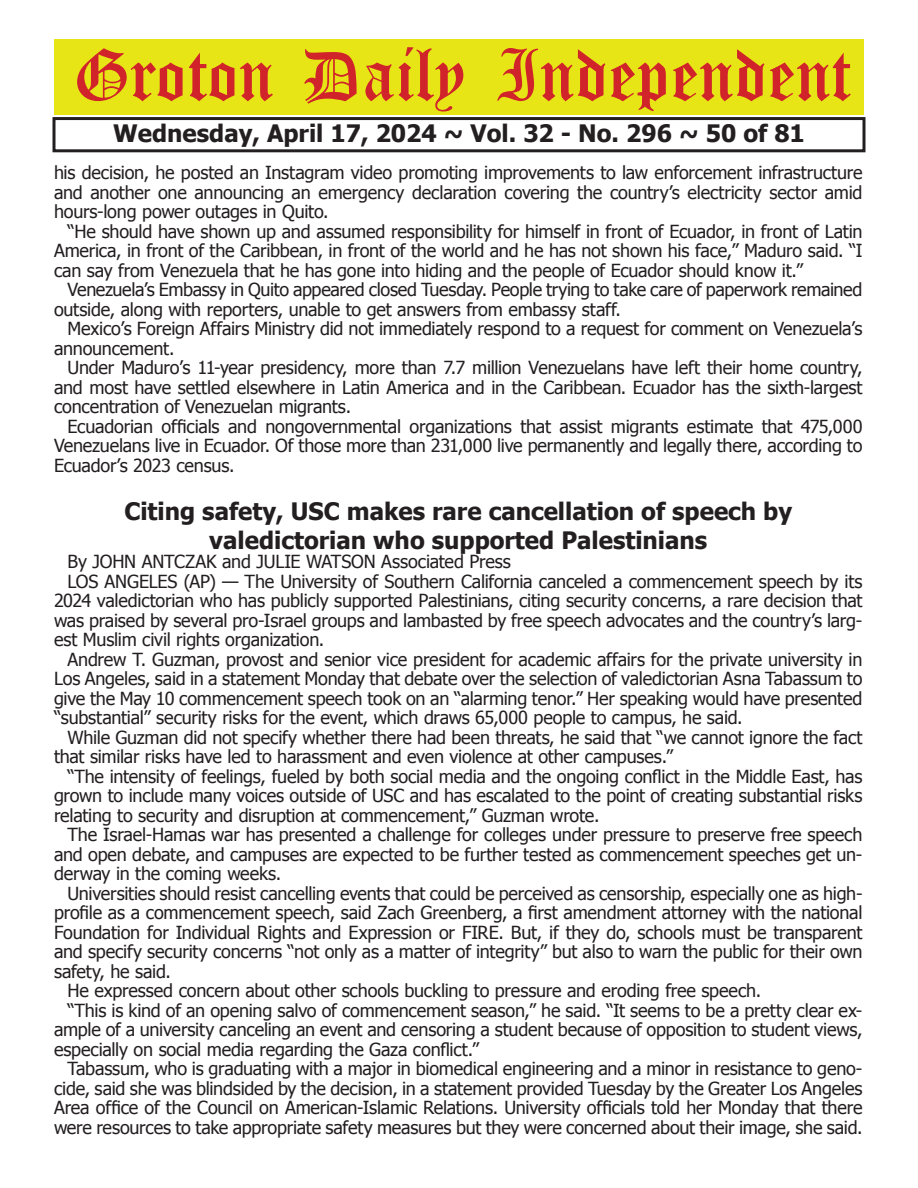
<style>
.page{position:relative;width:918px;height:1188px;background:#fff}
.page>*{position:absolute;margin:0;border:0;box-sizing:border-box;transform-origin:0 0}
.t1{font:54px "Old English Five";color:#d1232a}
.t2{font:700 24px/28.8px "Tahoma";color:#231f20;text-align:center}
.t3{font:18px/19.5px "Tahoma";letter-spacing:-.01em;color:#231f20;text-align:justify}
</style>
<div class="page">
<div style="left:52px;top:117px;width:814px;height:35px;border:3px solid #231f20"></div>
<div style="left:54px;top:40px;width:810px;height:75px;background:#e7e515"></div>
<h1 class="t1" style="left:73px;top:50px;width:779px">Groton Daily Independent</h1>
<h2 class="t2" style="left:113px;top:117px;width:693px">Wednesday, April 17, 2024 ~ Vol. 32 - No. 296 ~ 50 of 81</h2>
<p class="t3" style="left:54px;top:162px;width:810px">his decision, he posted an Instagram video promoting improvements to law enforcement infrastructure and another one announcing an emergency declaration covering the country’s electricity sector amid hours-long power outages in Quito.</p>
<p class="t3" style="left:54px;top:221px;width:810px;text-indent:14px">“He should have shown up and assumed responsibility for himself in front of Ecuador, in front of Latin America, in front of the Caribbean, in front of the world and he has not shown his face,” Maduro said. “I can say from Venezuela that he has gone into hiding and the people of Ecuador should know it.”</p>
<p class="t3" style="left:54px;top:279px;width:810px;text-indent:14px">Venezuela’s Embassy in Quito appeared closed Tuesday. People trying to take care of paperwork remained outside, along with reporters, unable to get answers from embassy staff.</p>
<p class="t3" style="left:54px;top:318px;width:810px;text-indent:14px">Mexico’s Foreign Affairs Ministry did not immediately respond to a request for comment on Venezuela’s announcement.</p>
<p class="t3" style="left:54px;top:357px;width:810px;text-indent:14px">Under Maduro’s 11-year presidency, more than 7.7 million Venezuelans have left their home country, and most have settled elsewhere in Latin America and in the Caribbean. Ecuador has the sixth-largest concentration of Venezuelan migrants.</p>
<p class="t3" style="left:54px;top:416px;width:810px;text-indent:14px">Ecuadorian officials and nongovernmental organizations that assist migrants estimate that 475,000<br>Venezuelans live in Ecuador. Of those more than 231,000 live permanently and legally there, according to Ecuador’s 2023 census.</p>
<h2 class="t2" style="left:124px;top:496px;width:669px">Citing safety, USC makes rare cancellation of speech by valedictorian who supported Palestinians</h2>
<p class="t3" style="left:68px;top:551px;width:445px">By JOHN ANTCZAK and JULIE WATSON Associated Press</p>
<p class="t3" style="left:68px;top:571px;width:796px">LOS ANGELES (AP) — The University of Southern California canceled a commencement speech by its</p>
<p class="t3" style="left:54px;top:590px;width:810px">2024 valedictorian who has publicly supported Palestinians, citing security concerns, a rare decision that</p>
<p class="t3" style="left:54px;top:610px;width:810px">was praised by several pro-Israel groups and lambasted by free speech advocates and the country’s larg-</p>
<p class="t3" style="left:54px;top:629px;width:272px">est Muslim civil rights organization.</p>
<p class="t3" style="left:68px;top:649px;width:796px">Andrew T. Guzman, provost and senior vice president for academic affairs for the private university in</p>
<p class="t3" style="left:54px;top:668px;width:810px">Los Angeles, said in a statement Monday that debate over the selection of valedictorian Asna Tabassum to</p>
<p class="t3" style="left:54px;top:688px;width:810px">give the May 10 commencement speech took on an “alarming tenor.” Her speaking would have presented</p>
<p class="t3" style="left:54px;top:707px;width:690px">“substantial” security risks for the event, which draws 65,000 people to campus, he said.</p>
<p class="t3" style="left:68px;top:727px;width:797px">While Guzman did not specify whether there had been threats, he said that “we cannot ignore the fact</p>
<p class="t3" style="left:54px;top:746px;width:621px">that similar risks have led to harassment and even violence at other campuses.”</p>
<p class="t3" style="left:68px;top:766px;width:797px">“The intensity of feelings, fueled by both social media and the ongoing conflict in the Middle East, has</p>
<p class="t3" style="left:54px;top:785px;width:810px">grown to include many voices outside of USC and has escalated to the point of creating substantial risks</p>
<p class="t3" style="left:54px;top:805px;width:547px">relating to security and disruption at commencement,” Guzman wrote.</p>
<p class="t3" style="left:68px;top:824px;width:796px">The Israel-Hamas war has presented a challenge for colleges under pressure to preserve free speech</p>
<p class="t3" style="left:54px;top:844px;width:810px">and open debate, and campuses are expected to be further tested as commencement speeches get un-</p>
<p class="t3" style="left:54px;top:863px;width:229px">derway in the coming weeks.</p>
<p class="t3" style="left:68px;top:883px;width:797px">Universities should resist cancelling events that could be perceived as censorship, especially one as high-</p>
<p class="t3" style="left:54px;top:902px;width:810px">profile as a commencement speech, said Zach Greenberg, a first amendment attorney with the national</p>
<p class="t3" style="left:54px;top:922px;width:810px">Foundation for Individual Rights and Expression or FIRE. But, if they do, schools must be transparent</p>
<p class="t3" style="left:54px;top:941px;width:810px">and specify security concerns “not only as a matter of integrity” but also to warn the public for their own</p>
<p class="t3" style="left:54px;top:961px;width:118px">safety, he said.</p>
<p class="t3" style="left:68px;top:980px;width:695px">He expressed concern about other schools buckling to pressure and eroding free speech.</p>
<p class="t3" style="left:68px;top:1000px;width:796px">“This is kind of an opening salvo of commencement season,” he said. “It seems to be a pretty clear ex-</p>
<p class="t3" style="left:54px;top:1019px;width:810px">ample of a university canceling an event and censoring a student because of opposition to student views,</p>
<p class="t3" style="left:54px;top:1039px;width:427px">especially on social media regarding the Gaza conflict.”</p>
<p class="t3" style="left:68px;top:1058px;width:796px">Tabassum, who is graduating with a major in biomedical engineering and a minor in resistance to geno-</p>
<p class="t3" style="left:54px;top:1078px;width:810px">cide, said she was blindsided by the decision, in a statement provided Tuesday by the Greater Los Angeles</p>
<p class="t3" style="left:54px;top:1097px;width:810px">Area office of the Council on American-Islamic Relations. University officials told her Monday that there</p>
<p class="t3" style="left:54px;top:1117px;width:810px">were resources to take appropriate safety measures but they were concerned about their image, she said.</p>
</div>
